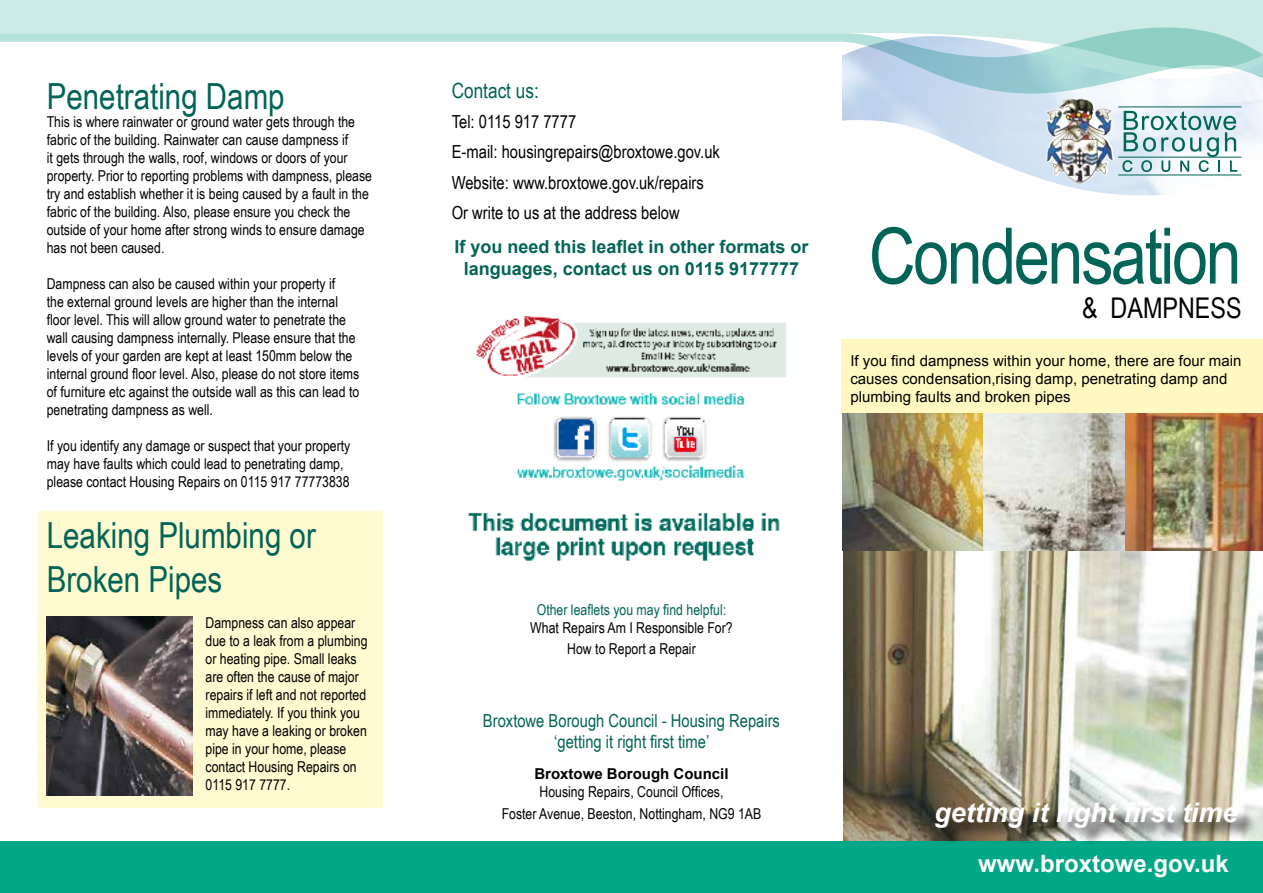
<style>
.page{position:relative;width:1263px;height:893px;background:#fff}
.page>*{position:absolute;margin:0;border:0;box-sizing:border-box;transform-origin:0 0}
.t1{font:78px "Arial Narrow";letter-spacing:-.03em;color:#026457}
.t2{font:36px/43.2px "Arial Narrow";color:#026457}
.t3{font:28.5px "Arial Narrow";color:#000}
.t4{font:italic 700 27px "Arial";color:#fff}
.t5{font:700 24px "Arial";color:#fff}
.t6{font:21px "Arial Narrow";color:#026457}
.t7{font:18px/30.2px "Arial Narrow";color:#000}
.t8{font:700 18px "Arial";color:#026457}
.t9{font:18px "Arial Narrow";color:#026457}
.t10{font:15px/18px "Arial Narrow";color:#000}
.t11{font:15px/18px "Arial";color:#000}
.t12{font:15px "Arial Narrow";color:#026457}
.t13{font:700 15px "Arial";color:#000}
</style>
<div class="page">
<div style="left:842px;top:339px;width:421px;height:78px;background:#fff9c1"></div>
<div style="left:38px;top:512px;width:345px;height:296px;background:#fffad0"></div>
<div style="left:0;top:0;width:1263px;height:26px;background:#cdebe6"></div>
<img style="left:842px;top:95px;width:421px;height:101px">
<svg style="left:0;top:26px;width:1263px;height:69px"></svg>
<svg style="left:1122px;top:111px;width:115px;height:61px"></svg>
<hr style="left:1118px;top:157px;width:123px;height:1px;background:#006657">
<hr style="left:1118px;top:174px;width:123px;height:1px;background:#006657">
<hr style="left:1118px;top:106px;width:123px;height:1px;background:#006657">
<img style="left:1043px;top:95px;width:74px;height:92px">
<img style="left:47px;top:617px;width:145px;height:178px">
<img style="left:843px;top:550px;width:420px;height:292px">
<img style="left:842px;top:413px;width:421px;height:137px">
<div style="left:0;top:842px;width:1263px;height:51px;background:#00a887"></div>
<div style="left:938px;top:804px;width:318px;height:41px;background:#000;opacity:.75"></div>
<img style="left:468px;top:316px;width:318px;height:245px">
<p class="t2" style="left:47px;top:74px;width:239px">Penetrating Damp</p>
<p class="t6" style="left:452px;top:75px;width:89px">Contact us:</p>
<p class="t10" style="left:47px;top:112px;width:327px">This is where rainwater or ground water gets through the fabric of the building. Rainwater can cause dampness if<br>it gets through the walls, roof, windows or doors of your property. Prior to reporting problems with dampness, please try and establish whether it is being caused by a fault in the fabric of the building. Also, please ensure you check the outside of your home after strong winds to ensure damage has not been caused.</p>
<p class="t10" style="left:47px;top:274px;width:293px">Dampness can also be caused within your property if the external ground levels are higher than the internal</p>
<p class="t10" style="left:47px;top:310px;width:301px">floor level. This will allow ground water to penetrate the</p>
<p class="t10" style="left:47px;top:328px;width:310px">wall causing dampness internally. Please ensure that the levels of your garden are kept at least 150mm below the</p>
<p class="t10" style="left:47px;top:364px;width:314px">internal ground floor level. Also, please do not store items</p>
<p class="t10" style="left:47px;top:382px;width:314px">of furniture etc against the outside wall as this can lead to penetrating dampness as well.</p>
<p class="t10" style="left:47px;top:436px;width:305px">If you identify any damage or suspect that your property may have faults which could lead to penetrating damp, please contact Housing Repairs on 0115 917 77773838</p>
<h1 class="t2" style="left:47px;top:513px;width:271px">Leaking Plumbing or<br>Broken Pipes</h1>
<p class="t10" style="left:206px;top:613px;width:164px">Dampness can also appear due to a leak from a plumbing or heating pipe. Small leaks are often the cause of major repairs if left and not reported immediately. If you think you may have a leaking or broken pipe in your home, please contact Housing Repairs on<br>0115 917 7777.</p>
<p class="t7" style="left:452px;top:106px;width:270px">Tel: 0115 917 7777<br>E-mail: housingrepairs@broxtowe.gov.uk Website: www.broxtowe.gov.uk/repairs Or write to us at the address below</p>
<p class="t8" style="left:454px;top:235px;width:356px">If you need this leaflet in other formats or</p>
<p class="t8" style="left:464px;top:256px;width:337px">languages, contact us on 0115 9177777</p>
<h1 class="t1" style="left:869px;top:199px;width:374px">Condensation</h1>
<h2 class="t3" style="left:1082px;top:287px;width:161px">&amp; DAMPNESS</h2>
<p class="t11" style="left:850px;top:351px;width:393px">If you find dampness within your home, there are four main causes condensation,rising damp, penetrating damp and plumbing faults and broken pipes</p>
<p class="t12" style="left:537px;top:598px;width:191px">Other leaflets you may find helpful:</p>
<p class="t10" style="left:530px;top:616px;width:204px;line-height:21.6px;text-align:center">What Repairs Am I Responsible For?<br>How to Report a Repair</p>
<p class="t9" style="left:483px;top:707px;width:298px">Broxtowe Borough Council - Housing Repairs</p>
<p class="t9" style="left:554px;top:729px;width:157px">‘getting it right first time’</p>
<p class="t13" style="left:534px;top:764px;width:196px">Broxtowe Borough Council</p>
<p class="t10" style="left:539px;top:782px;width:185px">Housing Repairs, Council Offices,</p>
<p class="t10" style="left:502px;top:804px;width:261px">Foster Avenue, Beeston, Nottingham, NG9 1AB</p>
<p class="t4" style="left:934px;top:794px;width:305px">getting it right first time</p>
<p class="t5" style="left:978px;top:848px;width:252px">www.broxtowe.gov.uk</p>
</div>
